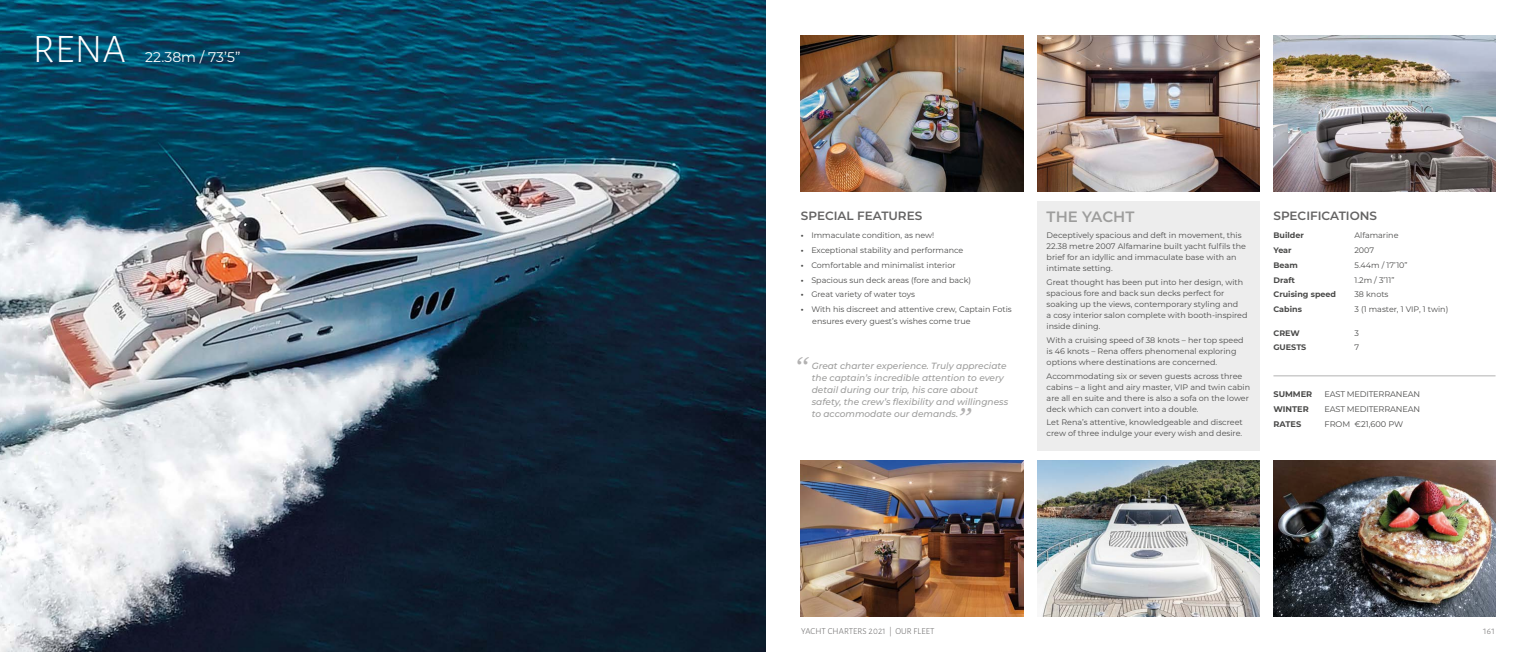
<style>
.page{position:relative;width:1531px;height:652px;background:#fff}
.page>*{position:absolute;margin:0;border:0;box-sizing:border-box;transform-origin:0 0}
.t1{font:300 36px "Luna";color:#fff}
.t2{font:italic 30px "Century Schoolbook";color:#b3b2b2}
.t3{font:600 15px "Montserrat";color:#9d9d9c}
.t4{font:14px "Montserrat";color:#fff}
.t5{font:600 12px "Montserrat";color:#646363}
.t6{font:italic 500 9px/12px "Montserrat";color:#9d9d9c}
.t7{font:8.2px "Montserrat";letter-spacing:-.02em;color:#4a4a49}
.t8{font:700 8.2px "Montserrat";color:#4a4a49}
.t9{font:8.2px "Montserrat";color:#4a4a49}
.t10{font:8px/11px "Montserrat";color:#4a4a49}
.t11{font:700 8px "Montserrat";color:#4a4a49}
.t12{font:300 8px "Luna";letter-spacing:.015em;color:#646363}
.s1{font-weight:700}
</style>
<div class="page">
<div style="left:1037px;top:201px;width:222px;height:250px;background:#ededed"></div>
<img style="left:0;top:0;width:765px;height:652px">
<img style="left:1037px;top:461px;width:222px;height:156px">
<img style="left:1273px;top:35px;width:222px;height:156px">
<img style="left:801px;top:461px;width:222px;height:156px">
<img style="left:1037px;top:35px;width:222px;height:156px">
<img style="left:801px;top:35px;width:222px;height:156px">
<img style="left:1273px;top:461px;width:222px;height:156px">
<hr style="left:1273px;top:376px;width:222px;height:1px;background:#b3b2b2">
<h1 class="t1" style="left:33px;top:23px;width:95px">RENA</h1>
<h3 class="t4" style="left:145px;top:48px;width:97px">22.38m / 73’5”</h3>
<h3 class="t5" style="left:801px;top:207px;width:123px">SPECIAL FEATURES</h3>
<p class="t10" style="left:801px;top:229px;width:135px"><span class="s1">•</span> Immaculate condition, as new!</p>
<p class="t10" style="left:801px;top:244px;width:164px"><span class="s1">•</span> Exceptional stability and performance</p>
<p class="t10" style="left:801px;top:259px;width:156px"><span class="s1">•</span> Comfortable and minimalist interior</p>
<p class="t10" style="left:801px;top:274px;width:172px"><span class="s1">•</span> Spacious sun deck areas (fore and back)</p>
<p class="t10" style="left:801px;top:289px;width:116px"><span class="s1">•</span> Great variety of water toys</p>
<p class="t10" style="left:812px;top:303px;width:201px;line-height:12px;text-indent:-11px"><span class="s1">•</span> With his discreet and attentive crew, Captain Fotis ensures every guest’s wishes come true</p>
<h2 class="t2" style="left:794px;top:350px;width:13px">“</h2>
<p class="t6" style="left:812px;top:359px;width:198px">Great charter experience. Truly appreciate the captain’s incredible attention to every detail during our trip, his care about safety, the crew’s flexibility and willingness to accommodate our demands.</p>
<h2 class="t2" style="left:957px;top:401px;width:13px">”</h2>
<h3 class="t3" style="left:1046px;top:206px;width:89px">THE YACHT</h3>
<p class="t10" style="left:1046px;top:229px;width:201px">Deceptively spacious and deft in movement, this 22.38 metre 2007 Alfamarine built yacht fulfils the brief for an idyllic and immaculate base with an intimate setting.</p>
<p class="t10" style="left:1046px;top:276px;width:202px">Great thought has been put into her design, with spacious fore and back sun decks perfect for soaking up the views, contemporary styling and<br>a cosy interior salon complete with booth-inspired inside dining.</p>
<p class="t10" style="left:1046px;top:334px;width:199px">With a cruising speed of 38 knots – her top speed is 46 knots – Rena offers phenomenal exploring options where destinations are concerned.</p>
<p class="t10" style="left:1046px;top:370px;width:205px">Accommodating six or seven guests across three cabins – a light and airy master, VIP and twin cabin are all en suite and there is also a sofa on the lower deck which can convert into a double.</p>
<p class="t10" style="left:1046px;top:417px;width:198px">Let Rena’s attentive, knowledgeable and discreet crew of three indulge your every wish and desire.</p>
<h3 class="t5" style="left:1273px;top:207px;width:105px">SPECIFICATIONS</h3>
<p class="t11" style="left:1273px;top:229px;width:32px">Builder</p>
<p class="t10" style="left:1354px;top:229px;width:46px">Alfamarine</p>
<p class="t11" style="left:1273px;top:244px;width:20px">Year</p>
<p class="t10" style="left:1354px;top:244px;width:21px">2007</p>
<p class="t11" style="left:1273px;top:259px;width:26px">Beam</p>
<p class="t10" style="left:1354px;top:259px;width:55px">5.44m / 17’10”</p>
<p class="t11" style="left:1273px;top:274px;width:23px">Draft</p>
<p class="t10" style="left:1354px;top:274px;width:41px">1.2m / 3’11”</p>
<p class="t11" style="left:1273px;top:289px;width:64px">Cruising speed</p>
<p class="t10" style="left:1354px;top:289px;width:36px">38 knots</p>
<p class="t11" style="left:1273px;top:304px;width:30px">Cabins</p>
<p class="t10" style="left:1354px;top:304px;width:95px">3 (1 master, 1 VIP, 1 twin)</p>
<p class="t11" style="left:1273px;top:327px;width:28px">CREW</p>
<p class="t10" style="left:1354px;top:327px;width:6px">3</p>
<p class="t11" style="left:1273px;top:342px;width:34px">GUESTS</p>
<p class="t10" style="left:1354px;top:342px;width:6px">7</p>
<p class="t8" style="left:1273px;top:388px;width:40px">SUMMER</p>
<p class="t7" style="left:1324px;top:388px;width:97px">EAST MEDITERRANEAN</p>
<p class="t8" style="left:1273px;top:403px;width:37px">WINTER</p>
<p class="t7" style="left:1324px;top:403px;width:97px">EAST MEDITERRANEAN</p>
<p class="t8" style="left:1273px;top:418px;width:29px">RATES</p>
<p class="t9" style="left:1324px;top:418px;width:80px">FROM €21,600 PW</p>
<p class="t12" style="left:801px;top:625px;width:135px">YACHT CHARTERS 2021 | OUR FLEET</p>
<p class="t12" style="left:1482px;top:625px;width:14px">161</p>
</div>
